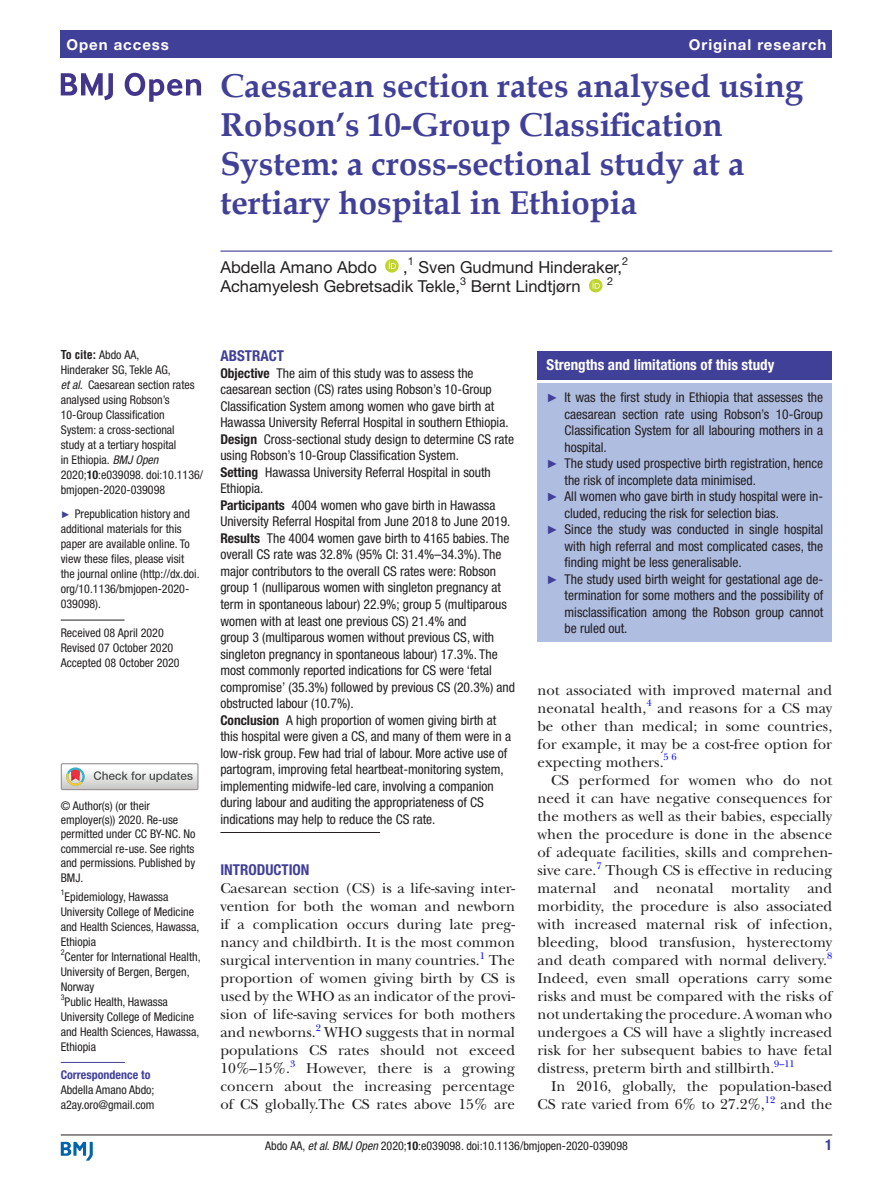
<style>
.page{position:relative;width:893px;height:1191px;background:#fff}
.page>*{position:absolute;margin:0;border:0;box-sizing:border-box;transform-origin:0 0}
.t1{font:700 33px/39px "Book Antiqua";color:#414099}
.t2{font:16.5px "Helvetica Neue LT Std";color:#231f20}
.t3{font:15px/18px "New Baskerville";color:#231f20;text-align:justify}
.t4{font:700 condensed 15px "Helvetica Neue LT Std";color:#fff}
.t5{font:700 15px "Helvetica Neue LT Std";letter-spacing:.065em;color:#fff}
.t6{font:700 condensed 15px "Helvetica Neue LT Std";color:#414099}
.t7{font:condensed 13.5px/16.5px "Helvetica Neue LT Std";color:#231f20}
.t8{font:condensed 12px/15px "Helvetica Neue LT Std";color:#231f20}
.t9{font:700 condensed 12px "Helvetica Neue LT Std";color:#414099}
.t10{font:700 condensed 12px "Helvetica LT Std";color:#231f20}
.t11{font:10.95px "Helvetica Neue LT Std";color:#231f20}
.t12{font:9.9px "New Baskerville";color:#00f}
.t13{font:condensed 7.95px "Helvetica Neue LT Std";color:#231f20}
.s1{font-family:"Helvetica Neue LT Std";font-weight:400}
.s2{font-style:italic}
.s3{font-weight:700}
.s4{font-family:"Arial";font-stretch:normal;font-size:9.75px;color:#414099}
.s5{font-family:"Arial";font-stretch:normal;font-size:12px;color:#414099}
</style>
<div class="page">
<hr style="left:61px;top:1134px;width:771px;height:1px;background:#231f20">
<svg style="left:61px;top:1141px;width:32px;height:19px"></svg>
<div style="left:61px;top:31px;width:771px;height:27px;background:#414099"></div>
<hr style="left:220px;top:250px;width:612px;height:2px;background:#414099">
<svg style="left:385px;top:259px;width:14px;height:14px"></svg>
<svg style="left:589px;top:279px;width:13px;height:13px"></svg>
<hr style="left:61px;top:619px;width:64px;height:1px;background:#231f20">
<hr style="left:61px;top:1062px;width:64px;height:1px;background:#414099">
<svg style="left:61px;top:73px;width:52px;height:27px"></svg>
<svg style="left:125px;top:73px;width:76px;height:29px"></svg>
<div style="left:61px;top:763px;width:138px;height:27px;border:1px solid #969090"></div>
<svg style="left:61px;top:763px;width:137px;height:26px"></svg>
<hr style="left:220px;top:832px;width:160px;height:1px;background:#231f20">
<div style="left:538px;top:351px;width:294px;height:28px;background:#414099"></div>
<div style="left:538px;top:383px;width:294px;height:259px;background:#afbde1"></div>
<p class="t5" style="left:66px;top:35px;width:104px">Open access</p>
<p class="t5" style="left:689px;top:35px;width:139px">Original research</p>
<h1 class="t1" style="left:220px;top:66px;width:584px">Caesarean section rates analysed using Robson’s 10-Group Classification System: a cross-sectional study at a tertiary hospital in Ethiopia</h1>
<p class="t2" style="left:220px;top:257px;width:158px">Abdella Amano Abdo</p>
<p class="t2" style="left:403px;top:257px;width:6px">,</p>
<p class="t11" style="left:408px;top:255px;width:8px">1</p>
<p class="t2" style="left:418px;top:257px;width:205px">Sven Gudmund Hinderaker,</p>
<p class="t11" style="left:622px;top:255px;width:8px">2</p>
<p class="t2" style="left:220px;top:277px;width:241px">Achamyelesh Gebretsadik Tekle,</p>
<p class="t11" style="left:460px;top:274px;width:8px">3</p>
<p class="t2" style="left:471px;top:277px;width:112px">Bernt Lindtjørn</p>
<p class="t11" style="left:607px;top:274px;width:8px">2</p>
<p class="t10" style="left:61px;top:347px;width:80px">To cite: <span class="s1">Abdo AA,</span></p>
<p class="t8" style="left:61px;top:362px;width:144px">Hinderaker SG, Tekle AG,<br><span class="s2">et al</span>. Caesarean section rates analysed using Robson’s<br>10-Group Classification<br>System: a cross-sectional<br>study at a tertiary hospital<br>in Ethiopia. <span class="s2">BMJ Open<br></span>2020;<span class="s3">10</span>:e039098. doi:10.1136/ bmjopen-2020-039098</p>
<p class="t8" style="left:61px;top:506px;width:140px"><span class="s4">►</span> Prepublication history and additional materials for this paper are available online. To view these files, please visit the journal online (http://dx.doi. org/10.1136/bmjopen-2020-<br>039098).</p>
<p class="t8" style="left:61px;top:625px;width:120px">Received 08 April 2020<br>Revised 07 October 2020<br>Accepted 08 October 2020</p>
<p class="t8" style="left:61px;top:798px;width:136px;line-height:14.4px">© Author(s) (or their employer(s)) 2020. Re-use permitted under CC BY-NC. No commercial re-use. See rights and permissions. Published by<br>BMJ.</p>
<p class="t13" style="left:61px;top:888px;width:5px">1</p>
<p class="t8" style="left:61px;top:889px;width:140px;text-indent:4px">Epidemiology, Hawassa<br>University College of Medicine and Health Sciences, Hawassa,<br>Ethiopia</p>
<p class="t13" style="left:61px;top:948px;width:5px">2</p>
<p class="t8" style="left:61px;top:949px;width:141px;text-indent:4px">Center for International Health,<br>University of Bergen, Bergen,<br>Norway<br><sup>3</sup>Public Health, Hawassa<br>University College of Medicine and Health Sciences, Hawassa,<br>Ethiopia</p>
<p class="t9" style="left:61px;top:1067px;width:91px">Correspondence to</p>
<p class="t8" style="left:61px;top:1082px;width:95px">Abdella Amano Abdo; a2ay.oro@gmail.com</p>
<p class="t6" style="left:220px;top:347px;width:65px">ABSTRACT</p>
<p class="t7" style="left:220px;top:365px;width:296px"><span class="s3">Objective</span> The aim of this study was to assess the caesarean section (CS) rates using Robson’s 10-Group Classification System among women who gave birth at Hawassa University Referral Hospital in southern Ethiopia.<br><span class="s3">Design</span> Cross-sectional study design to determine CS rate using Robson’s 10-Group Classification System.<br><span class="s3">Setting</span> Hawassa University Referral Hospital in south Ethiopia.<br><span class="s3">Participants</span> 4004 women who gave birth in Hawassa University Referral Hospital from June 2018 to June 2019.<br><span class="s3">Results</span> The 4004 women gave birth to 4165 babies. The overall CS rate was 32.8% (95% CI: 31.4%–34.3%). The major contributors to the overall CS rates were: Robson group 1 (nulliparous women with singleton pregnancy at term in spontaneous labour) 22.9%; group 5 (multiparous women with at least one previous CS) 21.4% and<br>group 3 (multiparous women without previous CS, with singleton pregnancy in spontaneous labour) 17.3%. The most commonly reported indications for CS were ‘fetal compromise’ (35.3%) followed by previous CS (20.3%) and obstructed labour (10.7%).<br><span class="s3">Conclusion</span> A high proportion of women giving birth at this hospital were given a CS, and many of them were in a low-risk group. Few had trial of labour. More active use of partogram, improving fetal heartbeat-monitoring system, implementing midwife-led care, involving a companion during labour and auditing the appropriateness of CS indications may help to reduce the CS rate.</p>
<p class="t6" style="left:220px;top:861px;width:91px">INTRODUCTION</p>
<p class="t3" style="left:220px;top:879px;width:296px">Caesarean section (CS) is a life-saving inter&shy;vention for both the woman and newborn if a complication occurs during late preg&shy;nancy and childbirth. It is the most common surgical intervention in many countries.</p>
<p class="t12" style="left:480px;top:949px;width:7px">1</p>
<p class="t3" style="left:220px;top:951px;width:296px;text-indent:268px">The proportion of women giving birth by CS is used by the WHO as an indicator of the provi&shy;sion of life-saving services for both mothers and newborns.<sup>2</sup> WHO suggests that in normal populations CS rates should not exceed 10%–15%.</p>
<p class="t12" style="left:290px;top:1057px;width:7px">3</p>
<p class="t3" style="left:220px;top:1059px;width:296px;text-indent:86px">However, there is a growing concern about the increasing percentage of CS globally.The CS rates above 15% are</p>
<p class="t4" style="left:547px;top:356px;width:229px">Strengths and limitations of this study</p>
<p class="t7" style="left:547px;top:389px;width:278px"><span class="s5">►</span> It was the first study in Ethiopia that assesses the</p>
<p class="t7" style="left:565px;top:405px;width:260px">caesarean section rate using Robson’s 10-Group</p>
<p class="t7" style="left:565px;top:422px;width:260px">Classification System for all labouring mothers in a</p>
<p class="t7" style="left:565px;top:438px;width:44px">hospital.</p>
<p class="t7" style="left:547px;top:455px;width:278px"><span class="s5">►</span> The study used prospective birth registration, hence</p>
<p class="t7" style="left:565px;top:471px;width:193px">the risk of incomplete data minimised.</p>
<p class="t7" style="left:547px;top:488px;width:278px"><span class="s5">►</span> All women who gave birth in study hospital were in-</p>
<p class="t7" style="left:565px;top:504px;width:216px">cluded, reducing the risk for selection bias.</p>
<p class="t7" style="left:547px;top:521px;width:278px"><span class="s5">►</span> Since the study was conducted in single hospital</p>
<p class="t7" style="left:565px;top:537px;width:260px">with high referral and most complicated cases, the</p>
<p class="t7" style="left:565px;top:554px;width:179px">finding might be less generalisable.</p>
<p class="t7" style="left:547px;top:570px;width:278px"><span class="s5">►</span> The study used birth weight for gestational age de-</p>
<p class="t7" style="left:565px;top:587px;width:260px">termination for some mothers and the possibility of</p>
<p class="t7" style="left:565px;top:603px;width:260px">misclassification among the Robson group cannot</p>
<p class="t7" style="left:565px;top:620px;width:64px">be ruled out.</p>
<p class="t3" style="left:538px;top:681px;width:296px">not associated with improved maternal and neonatal health,<sup>4</sup> and reasons for a CS may be other than medical; in some countries, for example, it may be a cost-free option for expecting mothers.</p>
<p class="t12" style="left:664px;top:751px;width:14px">5 6</p>
<p class="t3" style="left:538px;top:771px;width:296px;text-indent:14px">CS performed for women who do not need it can have negative consequences for the mothers as well as their babies, especially when the procedure is done in the absence of adequate facilities, skills and comprehen&shy;sive care.</p>
<p class="t12" style="left:596px;top:859px;width:7px">7</p>
<p class="t3" style="left:538px;top:861px;width:296px;text-indent:68px">Though CS is effective in reducing maternal and neonatal mortality and morbidity, the procedure is also associated with increased maternal risk of infection, bleeding, blood transfusion, hysterectomy and death compared with normal delivery.</p>
<p class="t12" style="left:827px;top:949px;width:7px">8</p>
<p class="t3" style="left:538px;top:969px;width:296px">Indeed, even small operations carry some risks and must be compared with the risks of not undertaking the procedure. A woman who undergoes a CS will have a slightly increased risk for her subsequent babies to have fetal distress, preterm birth and stillbirth.<sup>9–11</sup></p>
<p class="t3" style="left:538px;top:1077px;width:296px;text-indent:14px">In 2016, globally, the population-based<br>CS rate varied from 6% to 27.2%,</p>
<p class="t12" style="left:765px;top:1093px;width:12px">12</p>
<p class="t3" style="left:781px;top:1095px;width:53px">and the</p>
<p class="t8" style="left:265px;top:1137px;width:364px">Abdo AA, <span class="s2">et al</span>. <span class="s2">BMJ Open</span> 2020;<span class="s3">10</span>:e039098. doi:10.1136/bmjopen-2020-039098</p>
<p class="t6" style="left:825px;top:1135px;width:9px">1</p>
</div>
